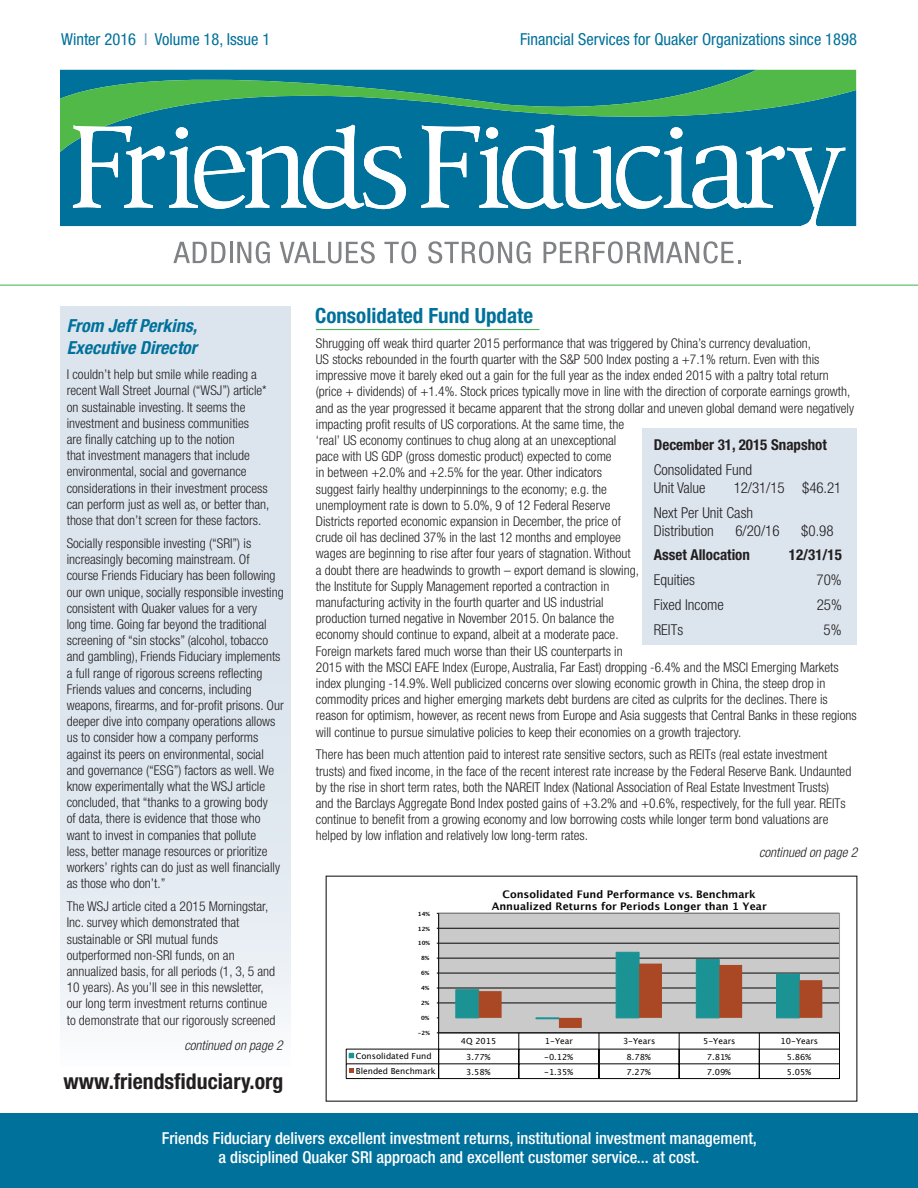
<style>
.page{position:relative;width:918px;height:1188px;background:#fff}
.page>*{position:absolute;margin:0;border:0;box-sizing:border-box;transform-origin:0 0}
.t1{font:700 condensed 21.75px "Helvetica Neue";color:#231f20}
.t2{font:700 condensed 21px "Helvetica Neue";color:#00719b}
.t3{font:italic 700 condensed 18px/21.6px "Helvetica Neue";color:#00719b}
.t4{font:500 condensed 16.5px "Helvetica Neue";color:#fff}
.t5{font:condensed 16.5px "Helvetica Neue";color:#00719b}
.t6{font:300 condensed 15px "Helvetica Neue";color:#231f20}
.t7{font:700 condensed 15px "Helvetica Neue";color:#231f20}
.t8{font:300 condensed 13.5px/16.2px "Helvetica Neue";color:#231f20}
.t9{font:italic 300 condensed 13.5px "Helvetica Neue";color:#231f20}
.t10{font:700 10.5px/12.6px "Lucida Grande";color:#050504;text-align:center}
.t11{font:8.4px "Lucida Grande";color:#050504}
.t12{font:700 5.7px "Lucida Grande";color:#050504}
.s1{color:#81a6c3}
</style>
<div class="page">
<div style="left:60px;top:307px;width:231px;height:760px;background:linear-gradient(to bottom,#d6e0eb,#edf1f6)"></div>
<div style="left:61px;top:153px;width:795px;height:73px;background:#00719b"></div>
<svg style="left:61px;top:69px;width:795px;height:84px;background:#208c80"></svg>
<svg style="left:73px;top:125px;width:333px;height:84px"></svg>
<svg style="left:421px;top:125px;width:424px;height:101px"></svg>
<svg style="left:173px;top:242px;width:52px;height:21px"></svg>
<hr style="left:230px;top:242px;width:3px;height:21px;background:#808285">
<svg style="left:237px;top:241px;width:33px;height:23px"></svg>
<svg style="left:280px;top:241px;width:95px;height:23px"></svg>
<svg style="left:384px;top:241px;width:32px;height:23px"></svg>
<svg style="left:428px;top:241px;width:103px;height:23px"></svg>
<svg style="left:544px;top:241px;width:197px;height:23px"></svg>
<div style="left:439px;top:913px;width:401px;height:120px;background:#cbcaca"></div>
<hr style="left:439px;top:1003px;width:401px;height:1px;background:#050504">
<hr style="left:439px;top:988px;width:401px;height:1px;background:#050504">
<hr style="left:439px;top:973px;width:401px;height:1px;background:#050504">
<hr style="left:439px;top:958px;width:401px;height:1px;background:#050504">
<hr style="left:439px;top:943px;width:401px;height:1px;background:#050504">
<hr style="left:439px;top:928px;width:401px;height:1px;background:#050504">
<div style="left:438px;top:913px;width:402px;height:120px;border:1px solid #949393"></div>
<hr style="left:438px;top:913px;width:1px;height:120px;background:#050504">
<hr style="left:439px;top:1033px;width:401px;height:1px;background:#050504">
<hr style="left:346px;top:1049px;width:494px;height:1px;background:#050504">
<hr style="left:346px;top:1064px;width:494px;height:1px;background:#050504">
<hr style="left:346px;top:1078px;width:494px;height:1px;background:#050504">
<svg style="left:437px;top:1033px;width:2px;height:46px"></svg>
<svg style="left:455px;top:951px;width:367px;height:128px"></svg>
<svg style="left:839px;top:1034px;width:1px;height:44px"></svg>
<svg style="left:346px;top:1049px;width:8px;height:30px"></svg>
<hr style="left:0;top:285px;width:918px;height:1px;background:#3ab54a">
<div style="left:0;top:1113px;width:918px;height:75px;background:#00719b"></div>
<div style="left:642px;top:428px;width:215px;height:217px;background:#dce5ee"></div>
<hr style="left:316px;top:329px;width:223px;height:1px;background:#3ab54a">
<p class="t5" style="left:61px;top:30px;width:211px">Winter 2016 <span class="s1">I</span> Volume 18, Issue 1</p>
<p class="t5" style="left:520px;top:30px;width:338px">Financial Services for Quaker Organizations since 1898</p>
<p class="t3" style="left:67px;top:315px;width:132px">From Jeff Perkins,<br>Executive Director</p>
<p class="t8" style="left:67px;top:366px;width:204px">I couldn’t help but smile while reading a recent Wall Street Journal (“WSJ”) article* on sustainable investing. It seems the investment and business communities<br>are finally catching up to the notion<br>that investment managers that include environmental, social and governance considerations in their investment process can perform just as well as, or better than, those that don’t screen for these factors.</p>
<p class="t8" style="left:67px;top:535px;width:219px">Socially responsible investing (“SRI”) is increasingly becoming mainstream. Of course Friends Fiduciary has been following our own unique, socially responsible investing consistent with Quaker values for a very<br>long time. Going far beyond the traditional screening of “sin stocks” (alcohol, tobacco and gambling), Friends Fiduciary implements a full range of rigorous screens reflecting Friends values and concerns, including weapons, firearms, and for-profit prisons. Our deeper dive into company operations allows us to consider how a company performs against its peers on environmental, social and governance (“ESG”) factors as well. We know experimentally what the WSJ article concluded, that “thanks to a growing body<br>of data, there is evidence that those who want to invest in companies that pollute<br>less, better manage resources or prioritize workers’ rights can do just as well financially as those who don’t.”</p>
<p class="t8" style="left:67px;top:898px;width:210px">The WSJ article cited a 2015 Morningstar, Inc. survey which demonstrated that sustainable or SRI mutual funds outperformed non-SRI funds, on an annualized basis, for all periods (1, 3, 5 and 10 years). As you’ll see in this newsletter, our long term investment returns continue to demonstrate that our rigorously screened</p>
<p class="t9" style="left:184px;top:1037px;width:100px">continued on page 2</p>
<p class="t1" style="left:64px;top:1068px;width:221px">www.friendsfiduciary.org</p>
<p class="t2" style="left:315px;top:303px;width:220px">Consolidated Fund Update</p>
<p class="t8" style="left:316px;top:335px;width:542px">Shrugging off weak third quarter 2015 performance that was triggered by China’s currency devaluation,<br>US stocks rebounded in the fourth quarter with the S&amp;P 500 Index posting a +7.1% return. Even with this impressive move it barely eked out a gain for the full year as the index ended 2015 with a paltry total return (price + dividends) of +1.4%. Stock prices typically move in line with the direction of corporate earnings growth, and as the year progressed it became apparent that the strong dollar and uneven global demand were negatively impacting profit results of US corporations. At the same time, the<br>‘real’ US economy continues to chug along at an unexceptional<br>pace with US GDP (gross domestic product) expected to come<br>in between +2.0% and +2.5% for the year. Other indicators<br>suggest fairly healthy underpinnings to the economy; e.g. the<br>unemployment rate is down to 5.0%, 9 of 12 Federal Reserve<br>Districts reported economic expansion in December, the price of<br>crude oil has declined 37% in the last 12 months and employee<br>wages are beginning to rise after four years of stagnation. Without<br>a doubt there are headwinds to growth – export demand is slowing,<br>the Institute for Supply Management reported a contraction in<br>manufacturing activity in the fourth quarter and US industrial<br>production turned negative in November 2015. On balance the<br>economy should continue to expand, albeit at a moderate pace.<br>Foreign markets fared much worse than their US counterparts in<br>2015 with the MSCI EAFE Index (Europe, Australia, Far East) dropping -6.4% and the MSCI Emerging Markets index plunging -14.9%. Well publicized concerns over slowing economic growth in China, the steep drop in commodity prices and higher emerging markets debt burdens are cited as culprits for the declines. There is reason for optimism, however, as recent news from Europe and Asia suggests that Central Banks in these regions will continue to pursue simulative policies to keep their economies on a growth trajectory.</p>
<p class="t8" style="left:316px;top:746px;width:537px">There has been much attention paid to interest rate sensitive sectors, such as REITs (real estate investment trusts) and fixed income, in the face of the recent interest rate increase by the Federal Reserve Bank. Undaunted by the rise in short term rates, both the NAREIT Index (National Association of Real Estate Investment Trusts)<br>and the Barclays Aggregate Bond Index posted gains of +3.2% and +0.6%, respectively, for the full year. REITs continue to benefit from a growing economy and low borrowing costs while longer term bond valuations are helped by low inflation and relatively low long-term rates.</p>
<p class="t7" style="left:654px;top:436px;width:175px">December 31, 2015 Snapshot</p>
<p class="t6" style="left:654px;top:461px;width:100px">Consolidated Fund</p>
<p class="t6" style="left:654px;top:479px;width:53px">Unit Value</p>
<p class="t6" style="left:734px;top:479px;width:109px">12/31/15 $46.21</p>
<p class="t6" style="left:654px;top:504px;width:101px">Next Per Unit Cash</p>
<p class="t6" style="left:654px;top:522px;width:61px">Distribution</p>
<p class="t6" style="left:735px;top:522px;width:46px">6/20/16</p>
<p class="t6" style="left:801px;top:522px;width:34px">$0.98</p>
<p class="t7" style="left:654px;top:546px;width:98px">Asset Allocation</p>
<p class="t7" style="left:789px;top:546px;width:55px">12/31/15</p>
<p class="t6" style="left:654px;top:571px;width:43px">Equities</p>
<p class="t6" style="left:817px;top:571px;width:27px">70%</p>
<p class="t6" style="left:654px;top:596px;width:71px">Fixed Income</p>
<p class="t6" style="left:817px;top:596px;width:27px">25%</p>
<p class="t6" style="left:654px;top:621px;width:31px">REITs</p>
<p class="t6" style="left:824px;top:621px;width:20px">5%</p>
<p class="t12" style="left:418px;top:909px;width:14px">14%</p>
<p class="t12" style="left:418px;top:924px;width:14px">12%</p>
<p class="t12" style="left:418px;top:939px;width:14px">10%</p>
<p class="t12" style="left:421px;top:954px;width:10px">8%</p>
<p class="t12" style="left:421px;top:969px;width:10px">6%</p>
<p class="t12" style="left:421px;top:984px;width:10px">4%</p>
<p class="t12" style="left:421px;top:999px;width:10px">2%</p>
<p class="t12" style="left:421px;top:1014px;width:10px">0%</p>
<p class="t12" style="left:418px;top:1028px;width:13px">-2%</p>
<p class="t9" style="left:759px;top:844px;width:100px">continued on page 2</p>
<p class="t10" style="left:492px;top:888px;width:277px">Consolidated Fund Performance vs. Benchmark<br>Annualized Returns for Periods Longer than 1 Year</p>
<p class="t11" style="left:461px;top:1036px;width:37px">4Q 2015</p>
<p class="t11" style="left:545px;top:1036px;width:30px">1-Year</p>
<p class="t11" style="left:623px;top:1036px;width:34px">3-Years</p>
<p class="t11" style="left:703px;top:1036px;width:34px">5-Years</p>
<p class="t11" style="left:781px;top:1036px;width:39px">10-Years</p>
<p class="t11" style="left:356px;top:1051px;width:77px">Consolidated Fund</p>
<p class="t11" style="left:466px;top:1052px;width:26px">3.77%</p>
<p class="t11" style="left:544px;top:1052px;width:30px">-0.12%</p>
<p class="t11" style="left:627px;top:1052px;width:26px">8.78%</p>
<p class="t11" style="left:707px;top:1052px;width:26px">7.81%</p>
<p class="t11" style="left:787px;top:1052px;width:26px">5.86%</p>
<p class="t11" style="left:356px;top:1066px;width:81px">Blended Benchmark</p>
<p class="t11" style="left:466px;top:1067px;width:26px">3.58%</p>
<p class="t11" style="left:544px;top:1067px;width:30px">-1.35%</p>
<p class="t11" style="left:627px;top:1067px;width:26px">7.27%</p>
<p class="t11" style="left:707px;top:1067px;width:26px">7.09%</p>
<p class="t11" style="left:787px;top:1067px;width:26px">5.05%</p>
<p class="t4" style="left:162px;top:1128px;width:597px">Friends Fiduciary delivers excellent investment returns, institutional investment management,</p>
<p class="t4" style="left:219px;top:1148px;width:482px">a disciplined Quaker SRI approach and excellent customer service... at cost.</p>
</div>
